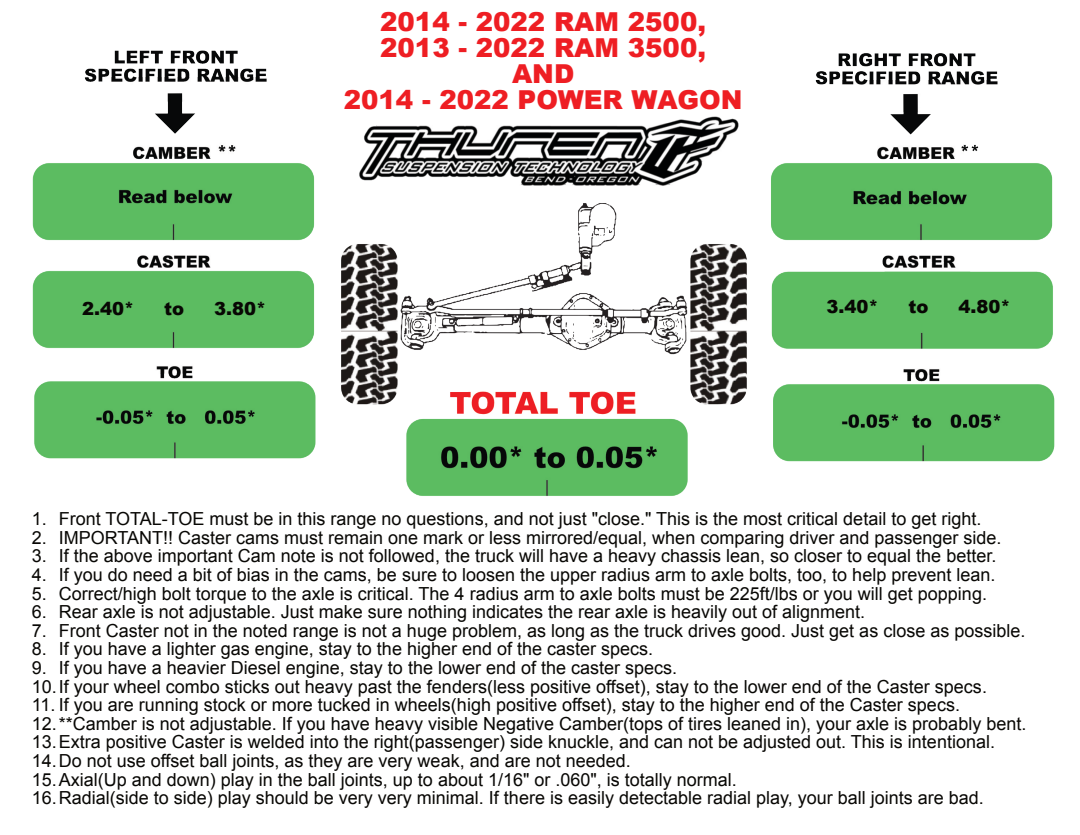
<style>
.page{position:relative;width:1080px;height:835px;background:#fff}
.page>*{position:absolute;margin:0;border:0;box-sizing:border-box;transform-origin:0 0}
.t1{font:900 26.1px/26.1px "Arial";color:#ee1e23;text-align:center}
.t2{font:18px/18.6px "Arial";color:#080704}
.t3{font:900 18px "Arial";color:#080704}
</style>
<div class="page">
<img style="left:33px;top:51px;width:1021px;height:445px">
<h1 class="t1" style="left:344px;top:11px;width:400px">2014 - 2022 RAM 2500,<br>2013 - 2022 RAM 3500,<br>AND<br>2014 - 2022 POWER WAGON</h1>
<p class="t3" style="left:82px;top:302px;width:54px">2.40*</p>
<p class="t3" style="left:164px;top:302px;width:21px">to</p>
<p class="t3" style="left:214px;top:302px;width:54px">3.80*</p>
<p class="t3" style="left:827px;top:300px;width:54px">3.40*</p>
<p class="t3" style="left:909px;top:300px;width:21px">to</p>
<p class="t3" style="left:959px;top:300px;width:54px">4.80*</p>
<p class="t2" style="left:32px;top:511px;width:951px">1. Front TOTAL-TOE must be in this range no questions, and not just "close." This is the most critical detail to get right.</p>
<p class="t2" style="left:32px;top:529px;width:971px">2. IMPORTANT!! Caster cams must remain one mark or less mirrored/equal, when comparing driver and passenger side.</p>
<p class="t2" style="left:32px;top:548px;width:966px">3. If the above important Cam note is not followed, the truck will have a heavy chassis lean, so closer to equal the better.</p>
<p class="t2" style="left:32px;top:567px;width:965px">4. If you do need a bit of bias in the cams, be sure to loosen the upper radius arm to axle bolts, too, to help prevent lean.</p>
<p class="t2" style="left:32px;top:585px;width:957px">5. Correct/high bolt torque to the axle is critical. The 4 radius arm to axle bolts must be 225ft/lbs or you will get popping.</p>
<p class="t2" style="left:32px;top:604px;width:835px">6. Rear axle is not adjustable. Just make sure nothing indicates the rear axle is heavily out of alignment.</p>
<p class="t2" style="left:32px;top:622px;width:995px">7. Front Caster not in the noted range is not a huge problem, as long as the truck drives good. Just get as close as possible.</p>
<p class="t2" style="left:32px;top:641px;width:623px">8. If you have a lighter gas engine, stay to the higher end of the caster specs.</p>
<p class="t2" style="left:32px;top:660px;width:957px">9. If you have a heavier Diesel engine, stay to the lower end of the caster specs.<br>10.If your wheel combo sticks out heavy past the fenders(less positive offset), stay to the lower end of the Caster specs.</p>
<p class="t2" style="left:32px;top:697px;width:996px">11. If you are running stock or more tucked in wheels(high positive offset), stay to the higher end of the Caster specs.<br>12.**Camber is not adjustable. If you have heavy visible Negative Camber(tops of tires leaned in), your axle is probably bent.<br>13.Extra positive Caster is welded into the right(passenger) side knuckle, and can not be adjusted out. This is intentional.<br>14.Do not use offset ball joints, as they are very weak, and are not needed.<br>15.Axial(Up and down) play in the ball joints, up to about 1/16" or .060", is totally normal.<br>16.Radial(side to side) play should be very very minimal. If there is easily detectable radial play, your ball joints are bad.</p>
</div>
